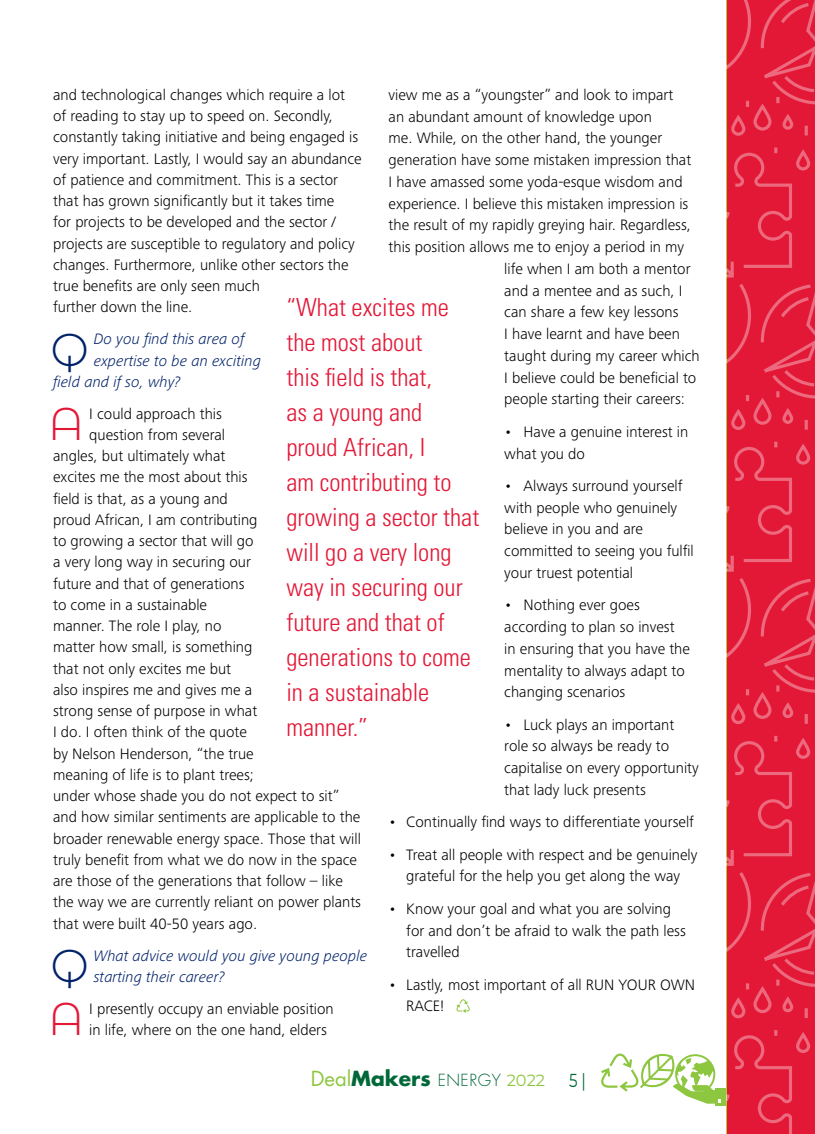
<style>
.page{position:relative;width:815px;height:1134px;background:#fff}
.page>*{position:absolute;margin:0;border:0;box-sizing:border-box;transform-origin:0 0}
.t1{font:300 46px "Montserrat Alternates";color:#012169}
.t2{font:300 46px "Montserrat Alternates";color:#e31837}
.t3{font:300 condensed 25px/35px "Univers";color:#e31837}
.t4{font:700 20.25px "Futura";color:#006838}
.t5{font:18.75px "Montserrat";color:#006838;scale:.8 1}
.t6{font:300 15.62px/21.8px "Frutiger Next Pro";color:#000}
.t7{font:italic 300 15.62px/21.2px "Frutiger Next Pro";color:#012169}
.s1{font-weight:400;color:#8dc63f}
.s2{font-weight:300;font-size:16.25px}
.s3{font-family:"Montserrat";font-weight:400;font-size:16.25px;color:#8dc63f}
</style>
<div class="page">
<div style="left:715px;top:1089px;width:13px;height:17px;background:#8dc63f"></div>
<svg style="left:601px;top:1053px;width:119px;height:50px"></svg>
<svg style="left:456px;top:999px;width:14px;height:14px"></svg>
<svg style="left:726px;top:0;width:89px;height:1134px;background:#e2283f"></svg>
<svg style="left:728px;top:0;width:84px;height:879px;background:#e4203e"></svg>
<p class="t6" style="left:53px;top:84px;width:310px;line-height:21.2px">and technological changes which require a lot of reading to stay up to speed on. Secondly, constantly taking initiative and being engaged is very important. Lastly, I would say an abundance of patience and commitment. This is a sector that has grown significantly but it takes time<br>for projects to be developed and the sector / projects are susceptible to regulatory and policy changes. Furthermore, unlike other sectors the true benefits are only seen much<br>further down the line.</p>
<h1 class="t1" style="left:51px;top:318px;width:40px">Q</h1>
<p class="t7" style="left:94px;top:328px;width:152px">Do you find this area of</p>
<p class="t6" style="left:389px;top:84px;width:286px">view me as a “youngster” and look to impart</p>
<p class="t6" style="left:389px;top:106px;width:265px">an abundant amount of knowledge upon</p>
<p class="t6" style="left:389px;top:127px;width:275px">me. While, on the other hand, the younger</p>
<p class="t6" style="left:389px;top:149px;width:304px">generation have some mistaken impression that</p>
<p class="t6" style="left:389px;top:171px;width:296px">I have amassed some yoda-esque wisdom and</p>
<p class="t6" style="left:389px;top:193px;width:301px">experience. I believe this mistaken impression is</p>
<p class="t6" style="left:389px;top:214px;width:304px">the result of my rapidly greying hair. Regardless,</p>
<p class="t6" style="left:389px;top:236px;width:297px">this position allows me to enjoy a period in my</p>
<p class="t6" style="left:504px;top:258px;width:188px">life when I am both a mentor</p>
<p class="t6" style="left:504px;top:280px;width:180px">and a mentee and as such, I</p>
<p class="t6" style="left:504px;top:301px;width:176px">can share a few key lessons</p>
<p class="t6" style="left:504px;top:323px;width:177px">I have learnt and have been</p>
<p class="t6" style="left:504px;top:345px;width:197px">taught during my career which</p>
<p class="t6" style="left:504px;top:367px;width:194px">I believe could be beneficial to</p>
<p class="t6" style="left:504px;top:388px;width:182px">people starting their careers:</p>
<p class="t6" style="left:504px;top:421px;width:186px">• Have a genuine interest in what you do</p>
<p class="t6" style="left:504px;top:475px;width:191px">• Always surround yourself with people who genuinely believe in you and are committed to seeing you fulfil your truest potential</p>
<p class="t6" style="left:504px;top:594px;width:187px">• Nothing ever goes according to plan so invest in ensuring that you have the mentality to always adapt to changing scenarios</p>
<p class="t6" style="left:504px;top:714px;width:196px">• Luck plays an important role so always be ready to capitalise on every opportunity that lady luck presents</p>
<p class="t6" style="left:389px;top:811px;width:307px">• Continually find ways to differentiate yourself</p>
<p class="t6" style="left:389px;top:844px;width:310px;text-align:center">• Treat all people with respect and be genuinely grateful for the help you get along the way</p>
<p class="t6" style="left:406px;top:898px;width:281px;text-indent:-18px">• Know your goal and what you are solving for and don’t be afraid to walk the path less travelled</p>
<p class="t6" style="left:406px;top:974px;width:290px;text-indent:-18px">• Lastly, most important of all RUN YOUR OWN<br>RACE!</p>
<h2 class="t3" style="left:286px;top:290px;width:194px">“What excites me the most about<br>this field is that,<br>as a young and proud African, I<br>am contributing to growing a sector that will go a very long way in securing our future and that of generations to come in a sustainable manner.”</h2>
<p class="t7" style="left:94px;top:350px;width:169px">expertise to be an exciting</p>
<p class="t7" style="left:53px;top:371px;width:129px">field and if so, why?</p>
<h1 class="t2" style="left:48px;top:392px;width:38px">A</h1>
<p class="t6" style="left:89px;top:403px;width:134px">I could approach this</p>
<p class="t6" style="left:89px;top:424px;width:137px">question from several</p>
<p class="t6" style="left:53px;top:445px;width:174px">angles, but ultimately what</p>
<p class="t6" style="left:53px;top:466px;width:196px">excites me the most about this</p>
<p class="t6" style="left:53px;top:488px;width:176px">field is that, as a young and</p>
<p class="t6" style="left:53px;top:509px;width:206px">proud African, I am contributing</p>
<p class="t6" style="left:53px;top:530px;width:202px">to growing a sector that will go</p>
<p class="t6" style="left:53px;top:551px;width:199px">a very long way in securing our</p>
<p class="t6" style="left:53px;top:573px;width:193px">future and that of generations</p>
<p class="t6" style="left:53px;top:594px;width:155px">to come in a sustainable</p>
<p class="t6" style="left:53px;top:615px;width:170px">manner. The role I play, no</p>
<p class="t6" style="left:53px;top:636px;width:201px">matter how small, is something</p>
<p class="t6" style="left:53px;top:658px;width:179px">that not only excites me but</p>
<p class="t6" style="left:53px;top:679px;width:201px">also inspires me and gives me a</p>
<p class="t6" style="left:53px;top:700px;width:206px">strong sense of purpose in what</p>
<p class="t6" style="left:53px;top:721px;width:195px">I do. I often think of the quote</p>
<p class="t6" style="left:53px;top:743px;width:202px">by Nelson Henderson, “the true</p>
<p class="t6" style="left:53px;top:764px;width:202px">meaning of life is to plant trees;</p>
<p class="t6" style="left:53px;top:785px;width:288px">under whose shade you do not expect to sit”</p>
<p class="t6" style="left:53px;top:806px;width:309px">and how similar sentiments are applicable to the</p>
<p class="t6" style="left:53px;top:828px;width:309px">broader renewable energy space. Those that will</p>
<p class="t6" style="left:53px;top:849px;width:305px">truly benefit from what we do now in the space</p>
<p class="t6" style="left:53px;top:870px;width:291px">are those of the generations that follow – like</p>
<p class="t6" style="left:53px;top:891px;width:309px">the way we are currently reliant on power plants</p>
<p class="t6" style="left:53px;top:913px;width:206px">that were built 40-50 years ago.</p>
<h1 class="t1" style="left:51px;top:934px;width:40px">Q</h1>
<p class="t7" style="left:94px;top:945px;width:275px">What advice would you give young people starting their career?</p>
<h1 class="t2" style="left:48px;top:987px;width:38px">A</h1>
<p class="t6" style="left:89px;top:998px;width:246px;line-height:21.2px">I presently occupy an enviable position in life, where on the one hand, elders</p>
<p class="t4" style="left:311px;top:1064px;width:236px"><span class="s1">Deal</span>Makers <span class="s2">ENERGY</span> <span class="s3">2022</span></p>
<p class="t5" style="left:569px;top:1067px;width:23px">5 |</p>
</div>
